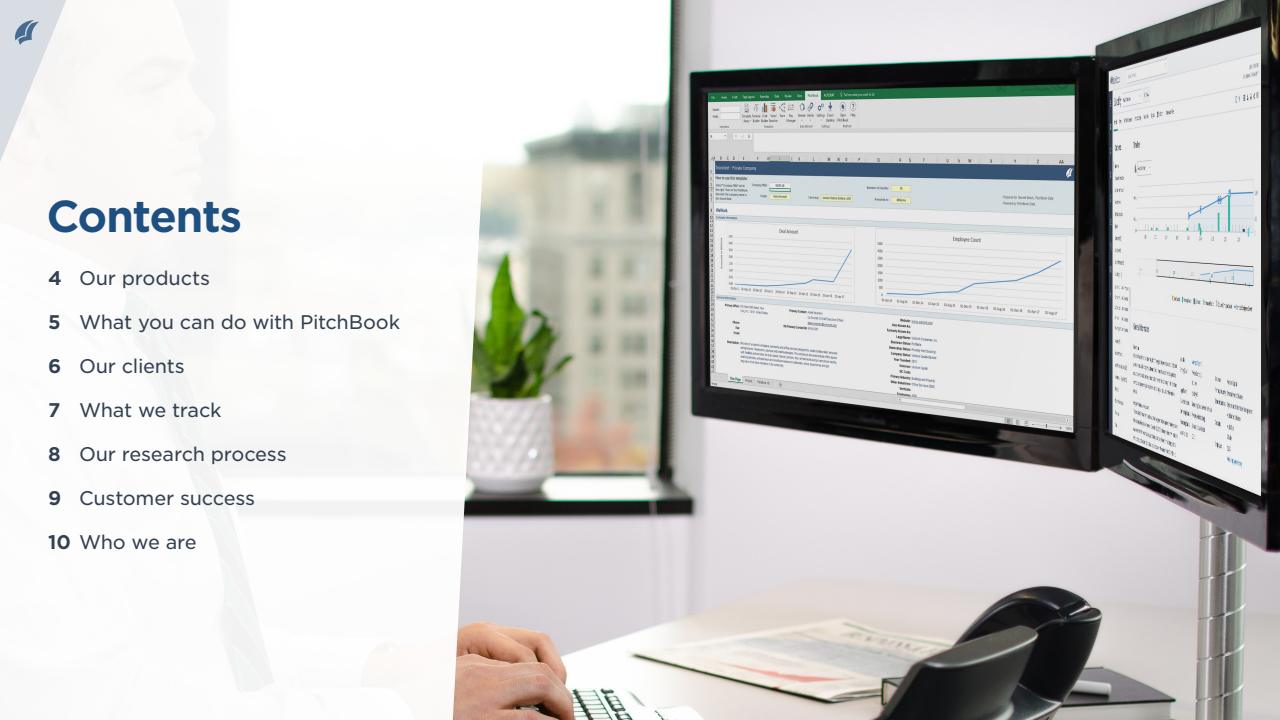
<style>
.page{position:relative;width:1280px;height:720px;background:#fff}
.page>*{position:absolute;margin:0;border:0;box-sizing:border-box;transform-origin:0 0}
.t1{font:700 43px "Gotham S Sm";letter-spacing:-.04em;color:#1d5080}
.t2{font:19px "Gotham S Sm";letter-spacing:-.015em;color:#334152}
.t3{font:700 19px "Gotham S Sm";color:#334152}
.s1{font-weight:700}
</style>
<div class="page">
<img style="left:493px;top:0;width:787px;height:720px">
<svg style="left:23px;top:0;width:470px;height:720px"></svg>
<svg style="left:0;top:0;width:66px;height:163px"></svg>
<h1 class="t1" style="left:47px;top:198px;width:197px">Contents</h1>
<p class="t2" style="left:79px;top:270px;width:133px">Our products</p>
<p class="t2" style="left:79px;top:314px;width:323px">What you can do with PitchBook</p>
<p class="t2" style="left:79px;top:358px;width:107px">Our clients</p>
<p class="t2" style="left:79px;top:402px;width:144px">What we track</p>
<p class="t2" style="left:79px;top:446px;width:209px">Our research process</p>
<p class="t2" style="left:79px;top:490px;width:178px">Customer success</p>
<p class="t2" style="left:48px;top:534px;width:150px"><span class="s1">10</span> Who we are</p>
<p class="t3" style="left:48px;top:270px;width:15px">4</p>
<p class="t3" style="left:48px;top:314px;width:14px">5</p>
<p class="t3" style="left:48px;top:358px;width:15px">6</p>
<p class="t3" style="left:48px;top:402px;width:14px">7</p>
<p class="t3" style="left:48px;top:446px;width:14px">8</p>
<p class="t3" style="left:48px;top:490px;width:15px">9</p>
</div>
